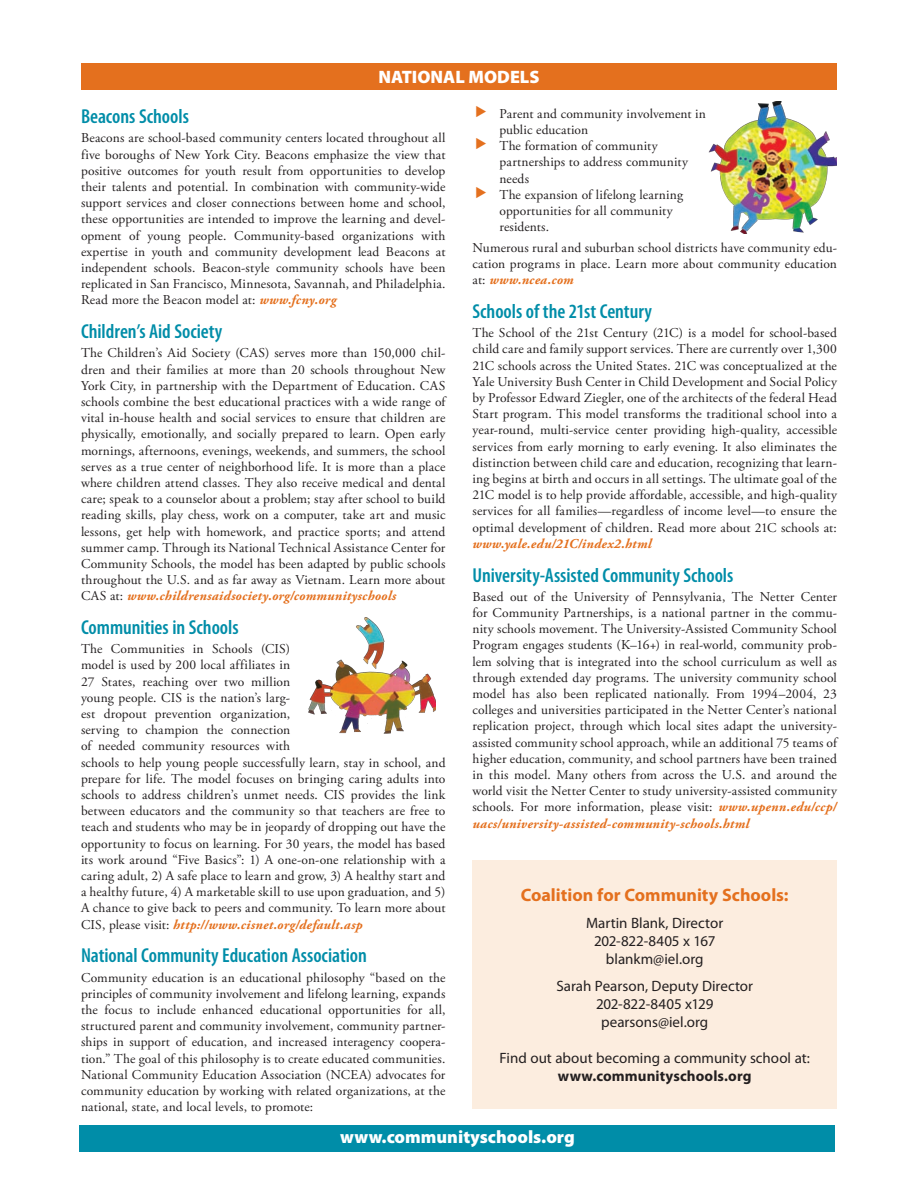
<style>
.page{position:relative;width:918px;height:1188px;background:#fff}
.page>*{position:absolute;margin:0;border:0;box-sizing:border-box;transform-origin:0 0}
.HEAD_1{font:600 condensed 20.25px "Myriad Pro";color:#008da8}
.FOOTER_TEXT{font:900 18px "Myriad Pro";color:#fff}
.BOX_HEAD_1{font:700 18px "Myriad Pro";color:#e4701e}
.BOX_TEXT{font:15px/18px "Myriad Pro";color:#231f20;text-align:center}
.SMALL_TEXT{font:13.5px/16.2px "Adobe Garamond Pro";letter-spacing:.01em;color:#231f20;text-align:justify}
.Text__Orange_bullet{font:13.5px/16.2px "Adobe Garamond Pro";letter-spacing:.01em;color:#231f20}
.BODY_TEXT{font:13.5px/16.2px "Adobe Garamond Pro";letter-spacing:.01em;color:#231f20;text-align:justify}
.s1{font-weight:700;font-style:italic;color:#e4701e}
.s2{font-weight:700}
</style>
<div class="page">
<div style="left:80px;top:1125px;width:756px;height:27px;background:#008da8"></div>
<div style="left:81px;top:63px;width:756px;height:27px;background:#e4701e"></div>
<img style="left:308px;top:617px;width:128px;height:117px">
<img style="left:708px;top:101px;width:129px;height:133px">
<div style="left:472px;top:860px;width:365px;height:248px;background:#fceddf"></div>
<p class="FOOTER_TEXT" style="left:378px;top:65px;width:163px">NATIONAL MODELS</p>
<p class="HEAD_1" style="left:81px;top:104px;width:109px">Beacons Schools</p>
<p class="SMALL_TEXT" style="left:81px;top:130px;width:366px">Beacons are school-based community centers located throughout all five boroughs of New York City. Beacons emphasize the view that positive outcomes for youth result from opportunities to develop their talents and potential. In combination with community-wide support services and closer connections between home and school, these opportunities are intended to improve the learning and devel&shy;opment of young people. Community-based organizations with expertise in youth and community development lead Beacons at independent schools. Beacon-style community schools have been replicated in San Francisco, Minnesota, Savannah, and Philadelphia.<br>Read more the Beacon model at: <span class="s1">www.fcny.org</span></p>
<p class="HEAD_1" style="left:81px;top:319px;width:143px">Children’s Aid Society</p>
<p class="SMALL_TEXT" style="left:81px;top:345px;width:366px">The Children’s Aid Society (CAS) serves more than 150,000 chil&shy;dren and their families at more than 20 schools throughout New York City, in partnership with the Department of Education. CAS schools combine the best educational practices with a wide range of vital in-house health and social services to ensure that children are physically, emotionally, and socially prepared to learn. Open early mornings, afternoons, evenings, weekends, and summers, the school serves as a true center of neighborhood life. It is more than a place where children attend classes. They also receive medical and dental care; speak to a counselor about a problem; stay after school to build reading skills, play chess, work on a computer, take art and music lessons, get help with homework, and practice sports; and attend summer camp. Through its National Technical Assistance Center for Community Schools, the model has been adapted by public schools throughout the U.S. and as far away as Vietnam. Learn more about CAS at: <span class="s1">www.childrensaidsociety.org/communityschools</span></p>
<p class="HEAD_1" style="left:81px;top:615px;width:159px">Communities in Schools</p>
<p class="SMALL_TEXT" style="left:81px;top:641px;width:366px;text-align:left">The Communities in Schools (CIS)<br>model is used by 200 local affiliates in<br>27 States, reaching over two million<br>young people. CIS is the nation’s larg-<br>est dropout prevention organization,<br>serving to champion the connection<br>of needed community resources with<br>schools to help young people successfully learn, stay in school, and prepare for life. The model focuses on bringing caring adults into schools to address children’s unmet needs. CIS provides the link between educators and the community so that teachers are free to teach and students who may be in jeopardy of dropping out have the opportunity to focus on learning. For 30 years, the model has based its work around “Five Basics”: 1) A one-on-one relationship with a caring adult, 2) A safe place to learn and grow, 3) A healthy start and a healthy future, 4) A marketable skill to use upon graduation, and 5)<br>A chance to give back to peers and community. To learn more about CIS, please visit: <span class="s1">http://www.cisnet.org/default.asp</span></p>
<p class="HEAD_1" style="left:81px;top:943px;width:287px">National Community Education Association</p>
<p class="SMALL_TEXT" style="left:81px;top:970px;width:366px">Community education is an educational philosophy “based on the principles of community involvement and lifelong learning, expands the focus to include enhanced educational opportunities for all, structured parent and community involvement, community partner&shy;ships in support of education, and increased interagency coopera&shy;tion.” The goal of this philosophy is to create educated communities.<br>National Community Education Association (NCEA) advocates for community education by working with related organizations, at the national, state, and local levels, to promote:</p>
<p class="Text__Orange_bullet" style="left:500px;top:106px;width:208px">Parent and community involvement in public education</p>
<p class="Text__Orange_bullet" style="left:500px;top:138px;width:190px">The formation of community partnerships to address community needs</p>
<p class="Text__Orange_bullet" style="left:500px;top:187px;width:185px">The expansion of lifelong learning opportunities for all community residents.</p>
<p class="BODY_TEXT" style="left:472px;top:240px;width:366px">Numerous rural and suburban school districts have community edu&shy;cation programs in place. Learn more about community education at: <span class="s1">www.ncea.com</span></p>
<p class="HEAD_1" style="left:472px;top:299px;width:181px">Schools of the 21st Century</p>
<p class="SMALL_TEXT" style="left:472px;top:325px;width:366px">The School of the 21st Century (21C) is a model for school-based child care and family support services. There are currently over 1,300<br>21C schools across the United States. 21C was conceptualized at the Yale University Bush Center in Child Development and Social Policy by Professor Edward Ziegler, one of the architects of the federal Head Start program. This model transforms the traditional school into a year-round, multi-service center providing high-quality, accessible services from early morning to early evening. It also eliminates the distinction between child care and education, recognizing that learn&shy;ing begins at birth and occurs in all settings. The ultimate goal of the 21C model is to help provide affordable, accessible, and high-quality services for all families—regardless of income level—to ensure the optimal development of children. Read more about 21C schools at: <span class="s1">www.yale.edu/21C/index2.html</span></p>
<p class="HEAD_1" style="left:472px;top:562px;width:262px">University-Assisted Community Schools</p>
<p class="SMALL_TEXT" style="left:472px;top:589px;width:366px">Based out of the University of Pennsylvania, The Netter Center for Community Partnerships, is a national partner in the commu&shy;nity schools movement. The University-Assisted Community School Program engages students (K–16+) in real-world, community prob&shy;lem solving that is integrated into the school curriculum as well as through extended day programs. The university community school model has also been replicated nationally. From 1994–2004, 23 colleges and universities participated in the Netter Center’s national replication project, through which local sites adapt the university&shy;assisted community school approach, while an additional 75 teams of higher education, community, and school partners have been trained in this model. Many others from across the U.S. and around the world visit the Netter Center to study university-assisted community schools. For more information, please visit: <span class="s1">www.upenn.edu/ccp/ uacs/university-assisted-community-schools.html</span></p>
<p class="BOX_HEAD_1" style="left:521px;top:883px;width:269px">Coalition for Community Schools:</p>
<p class="BOX_TEXT" style="left:586px;top:914px;width:139px">Martin Blank, Director<br>202-822-8405 x 167 blankm@iel.org</p>
<p class="BOX_TEXT" style="left:556px;top:977px;width:198px">Sarah Pearson, Deputy Director<br>202-822-8405 x129 pearsons@iel.org</p>
<p class="BOX_TEXT" style="left:499px;top:1049px;width:312px">Find out about becoming a community school at: <span class="s2">www.communityschools.org</span></p>
<p class="FOOTER_TEXT" style="left:340px;top:1125px;width:236px">www.communityschools.org</p>
</div>
